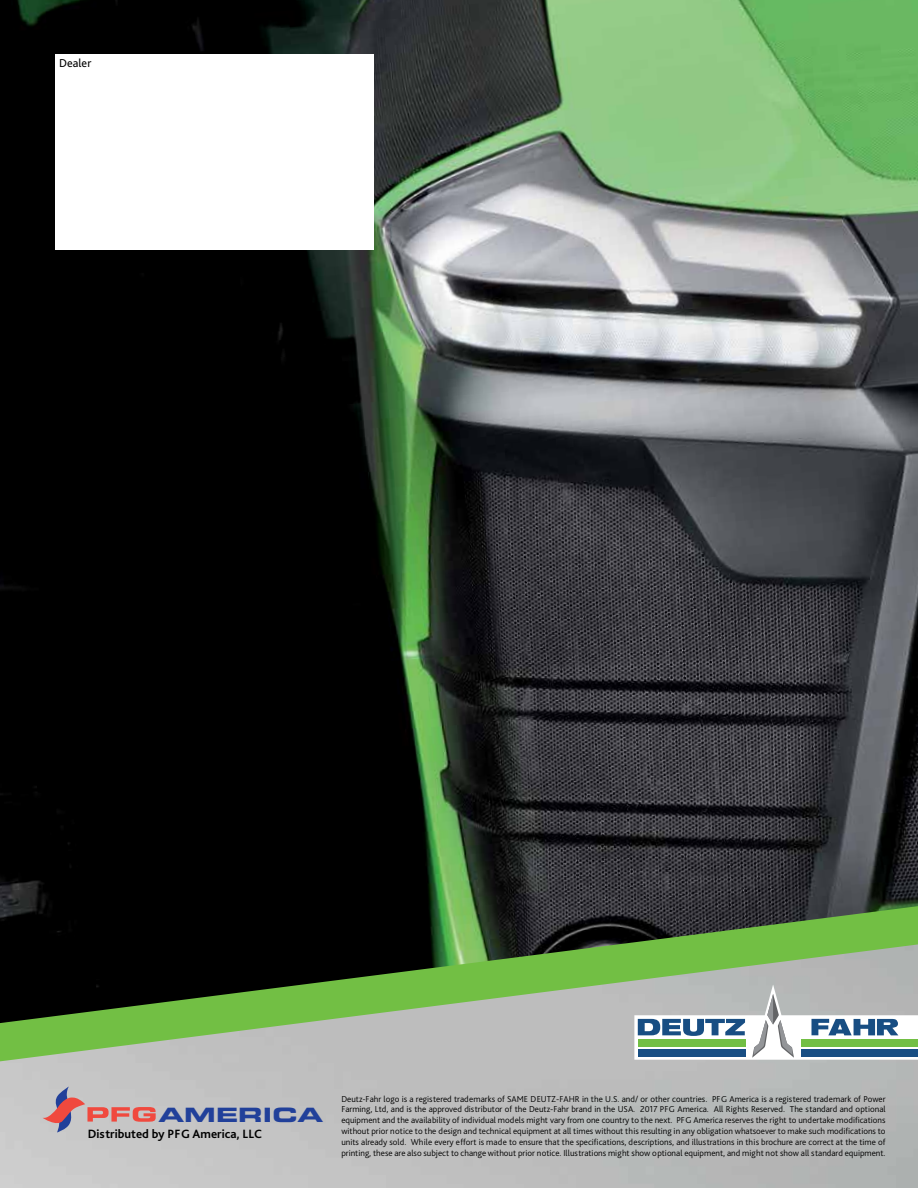
<style>
.page{position:relative;width:918px;height:1188px;background:#fff}
.page>*{position:absolute;margin:0;border:0;box-sizing:border-box;transform-origin:0 0}
.t1{font:19.8px "Eurostile Bold Extended Two";color:#21409a;scale:1.2 1}
.t2{font:700 12.6px "Bliss Pro";color:#000}
.t3{font:12px "Bliss Pro";color:#000}
.t4{font:300 9px/10.8px "Bliss Pro";color:#000;text-align:justify}
</style>
<div class="page">
<img style="left:0;top:0;width:918px;height:906px">
<div style="left:55px;top:54px;width:319px;height:195px;background:#fff"></div>
<svg style="left:0;top:906px;width:918px;height:38px;background:#24341d"></svg>
<img style="left:0;top:944px;width:918px;height:244px">
<svg style="left:43px;top:1086px;width:113px;height:46px;background:#c6a6a9"></svg>
<svg style="left:634px;top:985px;width:284px;height:75px"></svg>
<div style="left:638px;top:1049px;width:107px;height:7px;background:#184e83"></div>
<div style="left:638px;top:1039px;width:107px;height:8px;background:#72bf44"></div>
<div style="left:801px;top:1049px;width:117px;height:7px;background:#184e83"></div>
<div style="left:801px;top:1039px;width:117px;height:8px;background:#72bf44"></div>
<h3 class="t3" style="left:59px;top:56px;width:34px">Dealer</h3>
<h1 class="t1" style="left:159px;top:1100px;width:139px">AMERICA</h1>
<h2 class="t2" style="left:88px;top:1126px;width:176px">Distributed by PFG America, LLC</h2>
<p class="t4" style="left:341px;top:1093px;width:546px">Deutz-Fahr logo is a registered trademarks of SAME DEUTZ-FAHR in the U.S. and/ or other countries. PFG America is a registered trademark of Power Farming, Ltd, and is the approved distributor of the Deutz-Fahr brand in the USA. 2017 PFG America. All Rights Reserved. The standard and optional equipment and the availability of individual models might vary from one country to the next. PFG America reserves the right to undertake modifications without prior notice to the design and technical equipment at all times without this resulting in any obligation whatsoever to make such modifications to units already sold. While every effort is made to ensure that the specifications, descriptions, and illustrations in this brochure are correct at the time of printing, these are also subject to change without prior notice. Illustrations might show optional equipment, and might not show all standard equipment.</p>
</div>
